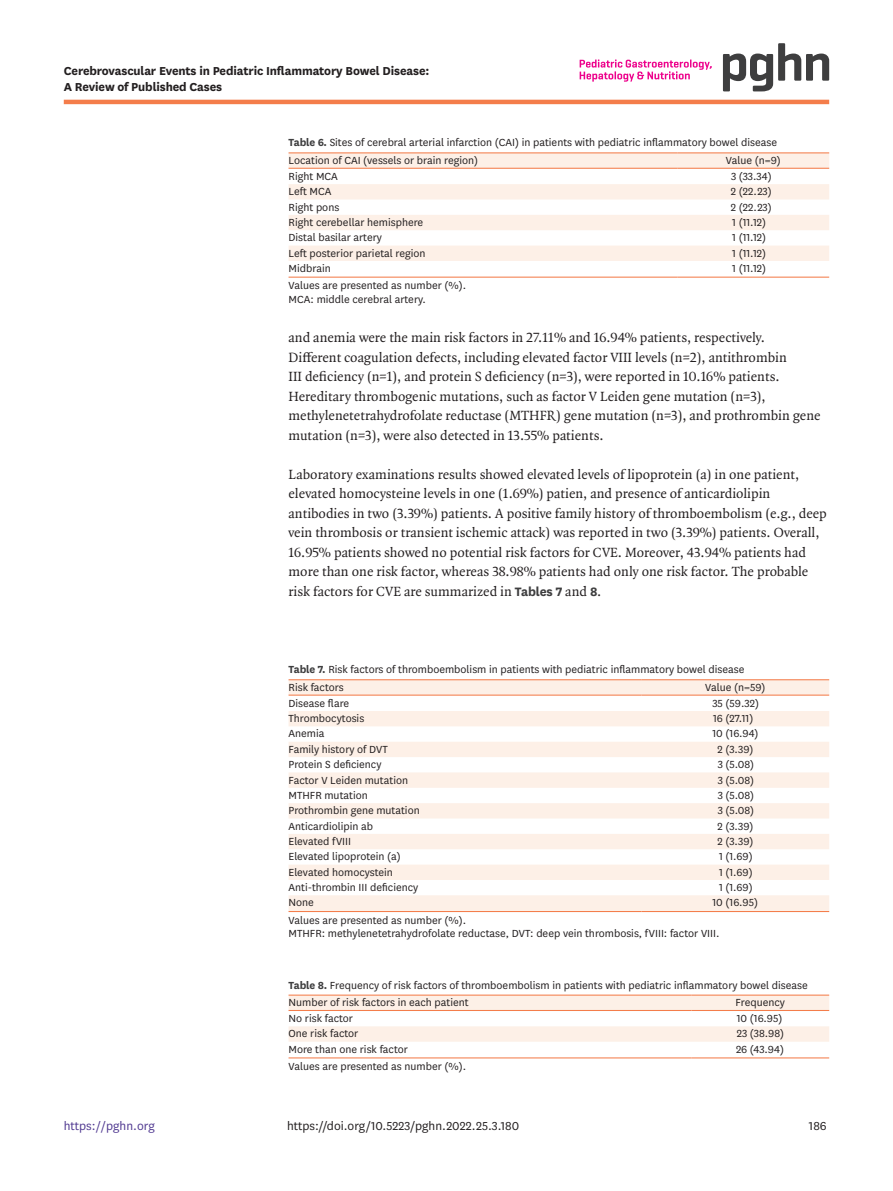
<style>
.page{position:relative;width:893px;height:1191px;background:#fff}
.page>*{position:absolute;margin:0;border:0;box-sizing:border-box;transform-origin:0 0}
.body_p{font:14.25px/19.5px "Quadraat OT";color:#231f20}
.body_p_first{font:14.25px/19.5px "Quadraat OT";color:#231f20}
.alt-title-type{font:700 13.5px/16.2px "National";letter-spacing:-.01em;color:#231f20}
.doi_running_footer{font:13.5px "National";color:#231f20}
.t1{font:13.5px "National";color:#513a91}
.tbody_entry{font:12px "National";color:#231f20}
.table-wrap_caption{font:12px "National";color:#231f20}
.thead_entry{font:12px "National";color:#231f20}
.table-wrap-foot_p{font:12px "National";color:#231f20}
.table-wrap-foot_p_fi{font:12px "National";color:#231f20}
.s1{font-weight:700;color:#3e3e3f}
.s2{font-family:"National";font-weight:700;color:#3e3e3f}
</style>
<div class="page">
<hr style="left:64px;top:100px;width:765px;height:4px;background:#f47d4b">
<svg style="left:723px;top:43px;width:106px;height:48px"></svg>
<svg style="left:580px;top:60px;width:132px;height:22px"></svg>
<svg style="left:289px;top:153px;width:540px;height:108px;fill:#fdf0e7"></svg>
<hr style="left:289px;top:152px;width:388px;height:1px;background:#f47d4b">
<hr style="left:677px;top:152px;width:152px;height:1px;background:#f47d4b">
<hr style="left:289px;top:168px;width:388px;height:1px;background:#f47d4b">
<hr style="left:677px;top:168px;width:152px;height:1px;background:#f47d4b">
<hr style="left:289px;top:277px;width:388px;height:1px;background:#f47d4b">
<hr style="left:677px;top:277px;width:152px;height:1px;background:#f47d4b">
<svg style="left:289px;top:680px;width:540px;height:231px;fill:#fdf0e7"></svg>
<hr style="left:289px;top:679px;width:352px;height:1px;background:#f47d4b">
<hr style="left:641px;top:679px;width:188px;height:1px;background:#f47d4b">
<hr style="left:289px;top:694px;width:352px;height:1px;background:#f47d4b">
<hr style="left:641px;top:694px;width:188px;height:1px;background:#f47d4b">
<hr style="left:289px;top:911px;width:352px;height:1px;background:#f47d4b">
<hr style="left:641px;top:911px;width:188px;height:1px;background:#f47d4b">
<svg style="left:289px;top:995px;width:540px;height:46px"></svg>
<hr style="left:289px;top:994px;width:402px;height:1px;background:#f47d4b">
<hr style="left:691px;top:994px;width:138px;height:1px;background:#f47d4b">
<hr style="left:289px;top:1010px;width:402px;height:1px;background:#f47d4b">
<hr style="left:691px;top:1010px;width:138px;height:1px;background:#f47d4b">
<hr style="left:289px;top:1057px;width:402px;height:1px;background:#f47d4b">
<hr style="left:691px;top:1057px;width:138px;height:1px;background:#f47d4b">
<p class="alt-title-type" style="left:64px;top:62px;width:367px">Cerebrovascular Events in Pediatric Inflammatory Bowel Disease:<br>A Review of Published Cases</p>
<p class="table-wrap_caption" style="left:289px;top:135px;width:490px"><span class="s1">Table 6.</span> Sites of cerebral arterial infarction (CAI) in patients with pediatric inflammatory bowel disease</p>
<p class="thead_entry" style="left:289px;top:152px;width:191px">Location of CAI (vessels or brain region)</p>
<p class="thead_entry" style="left:726px;top:152px;width:57px">Value (n=9)</p>
<p class="tbody_entry" style="left:289px;top:168px;width:51px">Right MCA</p>
<p class="tbody_entry" style="left:731px;top:168px;width:42px">3 (33.34)</p>
<p class="tbody_entry" style="left:289px;top:184px;width:44px">Left MCA</p>
<p class="tbody_entry" style="left:731px;top:184px;width:42px">2 (22.23)</p>
<p class="tbody_entry" style="left:289px;top:199px;width:52px">Right pons</p>
<p class="tbody_entry" style="left:731px;top:199px;width:42px">2 (22.23)</p>
<p class="tbody_entry" style="left:289px;top:214px;width:136px">Right cerebellar hemisphere</p>
<p class="tbody_entry" style="left:732px;top:214px;width:35px">1 (11.12)</p>
<p class="tbody_entry" style="left:289px;top:230px;width:95px">Distal basilar artery</p>
<p class="tbody_entry" style="left:732px;top:230px;width:35px">1 (11.12)</p>
<p class="tbody_entry" style="left:289px;top:245px;width:138px">Left posterior parietal region</p>
<p class="tbody_entry" style="left:732px;top:245px;width:35px">1 (11.12)</p>
<p class="tbody_entry" style="left:289px;top:260px;width:44px">Midbrain</p>
<p class="tbody_entry" style="left:732px;top:260px;width:35px">1 (11.12)</p>
<p class="table-wrap-foot_p_fi" style="left:289px;top:278px;width:179px">Values are presented as number (%).</p>
<p class="table-wrap-foot_p" style="left:289px;top:291px;width:139px">MCA: middle cerebral artery.</p>
<p class="body_p_first" style="left:289px;top:328px;width:533px">and anemia were the main risk factors in 27.11% and 16.94% patients, respectively.<br>Different coagulation defects, including elevated factor VIII levels (n=2), antithrombin<br>III deficiency (n=1), and protein S deficiency (n=3), were reported in 10.16% patients.<br>Hereditary thrombogenic mutations, such as factor V Leiden gene mutation (n=3), methylenetetrahydrofolate reductase (MTHFR) gene mutation (n=3), and prothrombin gene mutation (n=3), were also detected in 13.55% patients.</p>
<p class="body_p" style="left:289px;top:464px;width:540px">Laboratory examinations results showed elevated levels of lipoprotein (a) in one patient, elevated homocysteine levels in one (1.69%) patien, and presence of anticardiolipin antibodies in two (3.39%) patients. A positive family history of thromboembolism (e.g., deep vein thrombosis or transient ischemic attack) was reported in two (3.39%) patients. Overall, 16.95% patients showed no potential risk factors for CVE. Moreover, 43.94% patients had more than one risk factor, whereas 38.98% patients had only one risk factor. The probable risk factors for CVE are summarized in <span class="s2">Tables 7</span> and <span class="s2">8</span>.</p>
<p class="table-wrap_caption" style="left:289px;top:661px;width:457px"><span class="s1">Table 7.</span> Risk factors of thromboembolism in patients with pediatric inflammatory bowel disease</p>
<p class="thead_entry" style="left:289px;top:679px;width:57px">Risk factors</p>
<p class="thead_entry" style="left:705px;top:679px;width:62px">Value (n=59)</p>
<p class="tbody_entry" style="left:289px;top:695px;width:62px">Disease flare</p>
<p class="tbody_entry" style="left:712px;top:695px;width:48px">35 (59.32)</p>
<p class="tbody_entry" style="left:289px;top:710px;width:77px">Thrombocytosis</p>
<p class="tbody_entry" style="left:713px;top:710px;width:42px">16 (27.11)</p>
<p class="tbody_entry" style="left:289px;top:726px;width:37px">Anemia</p>
<p class="tbody_entry" style="left:712px;top:726px;width:48px">10 (16.94)</p>
<p class="tbody_entry" style="left:289px;top:741px;width:101px">Family history of DVT</p>
<p class="tbody_entry" style="left:718px;top:741px;width:37px">2 (3.39)</p>
<p class="tbody_entry" style="left:289px;top:756px;width:94px">Protein S deficiency</p>
<p class="tbody_entry" style="left:718px;top:756px;width:38px">3 (5.08)</p>
<p class="tbody_entry" style="left:289px;top:772px;width:121px">Factor V Leiden mutation</p>
<p class="tbody_entry" style="left:718px;top:772px;width:38px">3 (5.08)</p>
<p class="tbody_entry" style="left:289px;top:787px;width:81px">MTHFR mutation</p>
<p class="tbody_entry" style="left:718px;top:787px;width:38px">3 (5.08)</p>
<p class="tbody_entry" style="left:289px;top:802px;width:133px">Prothrombin gene mutation</p>
<p class="tbody_entry" style="left:718px;top:802px;width:38px">3 (5.08)</p>
<p class="tbody_entry" style="left:289px;top:818px;width:86px">Anticardiolipin ab</p>
<p class="tbody_entry" style="left:718px;top:818px;width:37px">2 (3.39)</p>
<p class="tbody_entry" style="left:289px;top:833px;width:64px">Elevated fVIII</p>
<p class="tbody_entry" style="left:718px;top:833px;width:37px">2 (3.39)</p>
<p class="tbody_entry" style="left:289px;top:849px;width:114px">Elevated lipoprotein (a)</p>
<p class="tbody_entry" style="left:719px;top:849px;width:35px">1 (1.69)</p>
<p class="tbody_entry" style="left:289px;top:864px;width:106px">Elevated homocystein</p>
<p class="tbody_entry" style="left:719px;top:864px;width:35px">1 (1.69)</p>
<p class="tbody_entry" style="left:289px;top:879px;width:131px">Anti-thrombin III deficiency</p>
<p class="tbody_entry" style="left:719px;top:879px;width:35px">1 (1.69)</p>
<p class="tbody_entry" style="left:289px;top:895px;width:27px">None</p>
<p class="tbody_entry" style="left:712px;top:895px;width:47px">10 (16.95)</p>
<p class="table-wrap-foot_p_fi" style="left:289px;top:912px;width:179px">Values are presented as number (%).</p>
<p class="table-wrap-foot_p" style="left:289px;top:925px;width:432px">MTHFR: methylenetetrahydrofolate reductase, DVT: deep vein thrombosis, fVIII: factor VIII.</p>
<p class="table-wrap_caption" style="left:289px;top:977px;width:521px"><span class="s1">Table 8.</span> Frequency of risk factors of thromboembolism in patients with pediatric inflammatory bowel disease</p>
<p class="thead_entry" style="left:289px;top:994px;width:182px">Number of risk factors in each patient</p>
<p class="thead_entry" style="left:736px;top:994px;width:51px">Frequency</p>
<p class="tbody_entry" style="left:289px;top:1010px;width:66px">No risk factor</p>
<p class="tbody_entry" style="left:737px;top:1010px;width:47px">10 (16.95)</p>
<p class="tbody_entry" style="left:289px;top:1026px;width:71px">One risk factor</p>
<p class="tbody_entry" style="left:737px;top:1026px;width:49px">23 (38.98)</p>
<p class="tbody_entry" style="left:289px;top:1041px;width:121px">More than one risk factor</p>
<p class="tbody_entry" style="left:736px;top:1041px;width:50px">26 (43.94)</p>
<p class="table-wrap-foot_p_fi" style="left:289px;top:1058px;width:179px">Values are presented as number (%).</p>
<p class="t1" style="left:64px;top:1116px;width:93px">https://pghn.org</p>
<p class="doi_running_footer" style="left:287px;top:1116px;width:234px">https://doi.org/10.5223/pghn.2022.25.3.180</p>
<p class="doi_running_footer" style="left:809px;top:1116px;width:19px">186</p>
</div>
